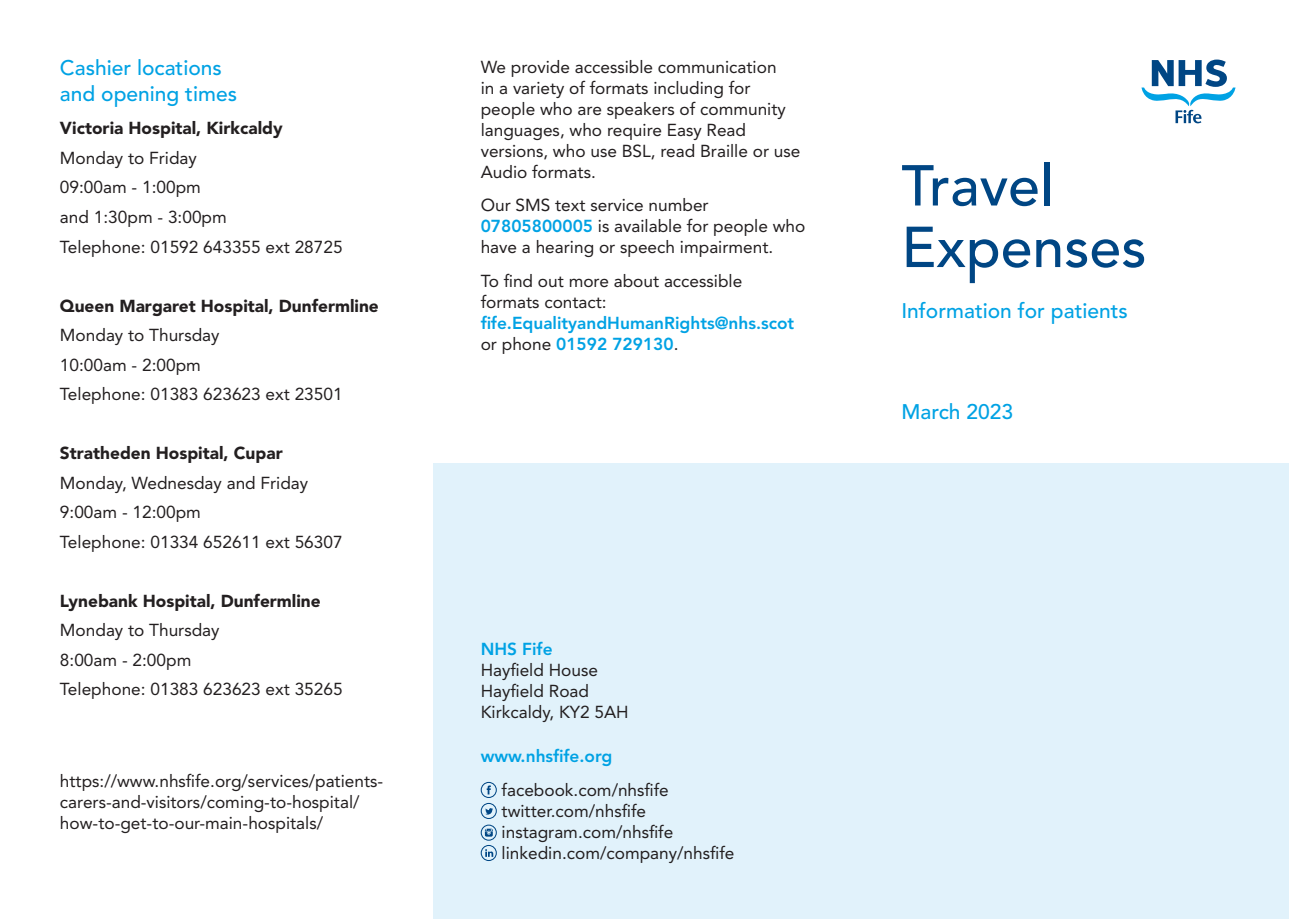
<style>
.page{position:relative;width:1289px;height:919px;background:#fff}
.page>*{position:absolute;margin:0;border:0;box-sizing:border-box;transform-origin:0 0}
.t1{font:500 57px/61.5px "Avenir LT Std";color:#004684}
.t2{font:500 21px/25.2px "Avenir LT Std";color:#00a2e4}
.t3{font:17.25px/21px "Avenir LT Std";color:#231f20}
.t4{font:900 17.25px "Avenir LT Std";color:#231f20}
.t5{font:800 17.25px/21px "Avenir LT Std";color:#00a2e4}
.s1{font-weight:800;color:#00a2e4}
.s2{font-weight:400;color:#231f20}
</style>
<div class="page">
<div style="left:434px;top:463px;width:854px;height:455px;background:#e1f2fb"></div>
<svg style="left:1141px;top:60px;width:94px;height:63px"></svg>
<svg style="left:480px;top:781px;width:17px;height:80px"></svg>
<p class="t2" style="left:60px;top:56px;width:178px">Cashier locations and opening times</p>
<p class="t4" style="left:60px;top:118px;width:224px">Victoria Hospital, Kirkcaldy</p>
<p class="t3" style="left:60px;top:143px;width:284px;line-height:29.5px">Monday to Friday<br>09:00am - 1:00pm<br>and 1:30pm - 3:00pm<br>Telephone: 01592 643355 ext 28725</p>
<p class="t4" style="left:60px;top:295px;width:320px">Queen Margaret Hospital, Dunfermline</p>
<p class="t3" style="left:60px;top:320px;width:284px;line-height:29.5px">Monday to Thursday<br>10:00am - 2:00pm<br>Telephone: 01383 623623 ext 23501</p>
<p class="t4" style="left:60px;top:442px;width:224px">Stratheden Hospital, Cupar</p>
<p class="t3" style="left:60px;top:468px;width:284px;line-height:29.5px">Monday, Wednesday and Friday<br>9:00am - 12:00pm<br>Telephone: 01334 652611 ext 56307</p>
<p class="t4" style="left:60px;top:590px;width:262px">Lynebank Hospital, Dunfermline</p>
<p class="t3" style="left:60px;top:615px;width:284px;line-height:29.5px">Monday to Thursday<br>8:00am - 2:00pm<br>Telephone: 01383 623623 ext 35265</p>
<p class="t3" style="left:60px;top:770px;width:325px">https://www.nhsfife.org/services/patients&shy;carers-and-visitors/coming-to-hospital/ how-to-get-to-our-main-hospitals/</p>
<p class="t3" style="left:480px;top:56px;width:321px">We provide accessible communication<br>in a variety of formats including for people who are speakers of community languages, who require Easy Read versions, who use BSL, read Braille or use Audio formats.</p>
<p class="t3" style="left:480px;top:195px;width:326px">Our SMS text service number<br><span class="s1">07805800005</span> is available for people who have a hearing or speech impairment.</p>
<p class="t3" style="left:480px;top:271px;width:263px">To find out more about accessible formats contact:</p>
<p class="t5" style="left:480px;top:313px;width:315px">fife.EqualityandHumanRights@nhs.scot <span class="s2">or phone</span> 01592 729130<span class="s2">.</span></p>
<p class="t5" style="left:480px;top:639px;width:73px">NHS Fife</p>
<p class="t3" style="left:480px;top:660px;width:149px">Hayfield House<br>Hayfield Road<br>Kirkcaldy, KY2 5AH</p>
<p class="t5" style="left:480px;top:745px;width:133px">www.nhsfife.org</p>
<p class="t3" style="left:501px;top:779px;width:234px">facebook.com/nhsfife twitter.com/nhsfife instagram.com/nhsfife linkedin.com/company/nhsfife</p>
<h1 class="t1" style="left:901px;top:156px;width:246px">Travel<br>Expenses</h1>
<p class="t2" style="left:901px;top:298px;width:228px">Information for patients</p>
<p class="t2" style="left:901px;top:400px;width:113px">March 2023</p>
</div>
